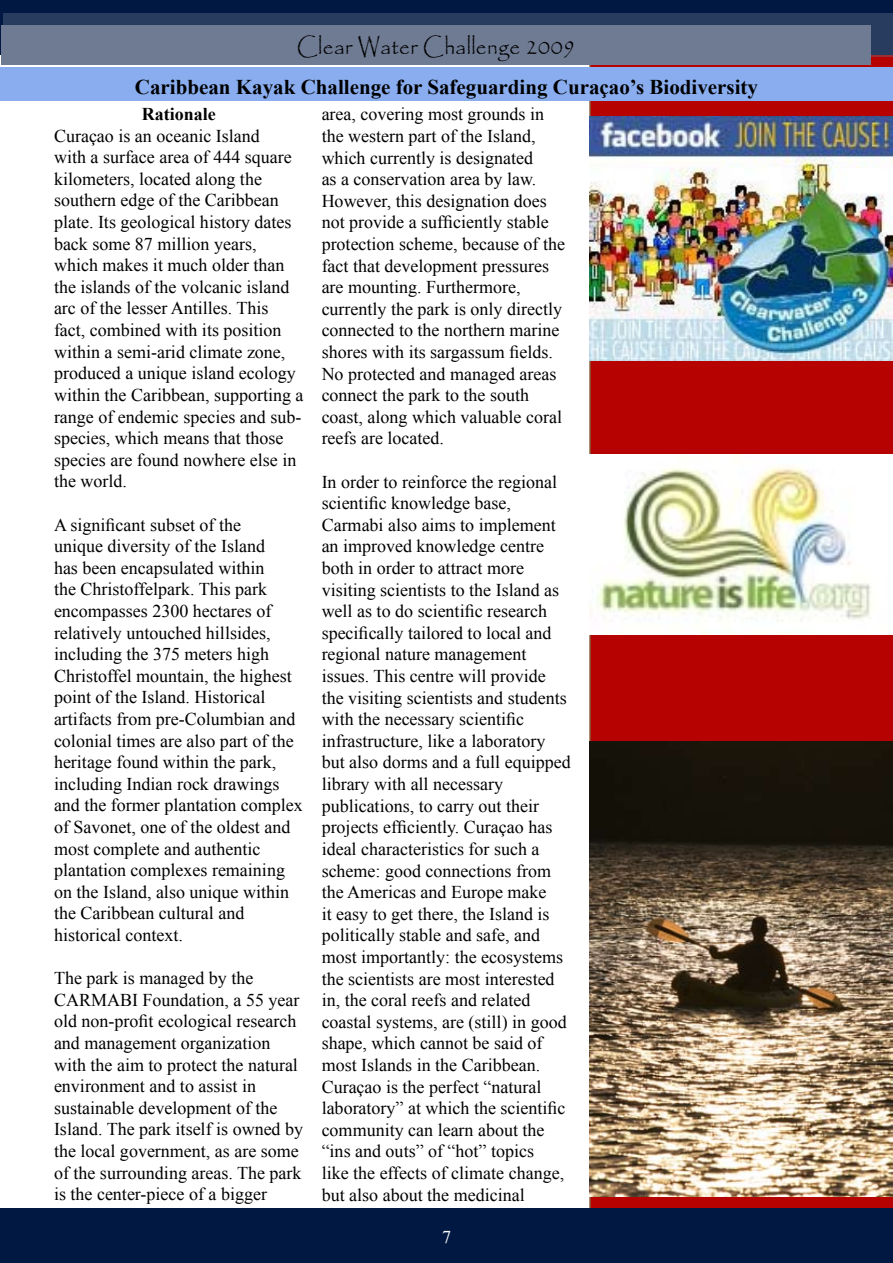
<style>
.page{position:relative;width:893px;height:1263px;background:#fff}
.page>*{position:absolute;margin:0;border:0;box-sizing:border-box;transform-origin:0 0}
.t1{font:23.1px "Papyrus";letter-spacing:.02em;color:#000;scale:.91 1}
.t2{font:700 21px "Times New Roman";color:#000}
.t3{font:18px/21.6px "Times New Roman";color:#000}
.t4{font:700 18px "Times New Roman";color:#000}
.t5{font:18px "Times New Roman";color:#fff}
</style>
<div class="page">
<div style="left:589px;top:57px;width:304px;height:1151px;background:#b60201"></div>
<div style="left:0;top:1208px;width:893px;height:55px;background:#001842"></div>
<div style="left:0;top:0;width:893px;height:55px;background:#001842"></div>
<div style="left:3px;top:14px;width:890px;height:43px;background:linear-gradient(to right,#283c5f,#283c5f)"></div>
<div style="left:2px;top:26px;width:868px;height:38px;background:#6e7b93"></div>
<div style="left:0;top:67px;width:893px;height:33px;background:#89adef"></div>
<img style="left:589px;top:116px;width:304px;height:244px">
<img style="left:589px;top:454px;width:304px;height:180px">
<img style="left:589px;top:741px;width:304px;height:456px">
<p class="t1" style="left:297px;top:32px;width:307px">Clear Water Challenge 2009</p>
<p class="t2" style="left:135px;top:73px;width:625px">Caribbean Kayak Challenge for Safeguarding Curaçao’s Biodiversity</p>
<p class="t4" style="left:142px;top:102px;width:75px">Rationale</p>
<p class="t3" style="left:54px;top:125px;width:251px">Curaçao is an oceanic Island<br>with a surface area of 444 square kilometers, located along the southern edge of the Caribbean plate. Its geological history dates back some 87 million years, which makes it much older than the islands of the volcanic island arc of the lesser Antilles. This fact, combined with its position within a semi-arid climate zone, produced a unique island ecology within the Caribbean, supporting a range of endemic species and sub&shy;species, which means that those species are found nowhere else in the world.</p>
<p class="t3" style="left:54px;top:513px;width:250px">A significant subset of the<br>unique diversity of the Island<br>has been encapsulated within<br>the Christoffelpark. This park encompasses 2300 hectares of relatively untouched hillsides, including the 375 meters high<br>Christoffel mountain, the highest point of the Island. Historical artifacts from pre-Columbian and colonial times are also part of the heritage found within the park, including Indian rock drawings and the former plantation complex of Savonet, one of the oldest and most complete and authentic plantation complexes remaining on the Island, also unique within the Caribbean cultural and historical context.</p>
<p class="t3" style="left:54px;top:967px;width:251px">The park is managed by the<br>CARMABI Foundation, a 55 year old non-profit ecological research and management organization with the aim to protect the natural environment and to assist in sustainable development of the<br>Island. The park itself is owned by the local government, as are some of the surrounding areas. The park is the center-piece of a bigger</p>
<p class="t3" style="left:322px;top:103px;width:245px">area, covering most grounds in the western part of the Island, which currently is designated<br>as a conservation area by law.<br>However, this designation does not provide a sufficiently stable protection scheme, because of the fact that development pressures are mounting. Furthermore, currently the park is only directly connected to the northern marine shores with its sargassum fields.<br>No protected and managed areas connect the park to the south coast, along which valuable coral reefs are located.</p>
<p class="t3" style="left:322px;top:470px;width:250px">In order to reinforce the regional scientific knowledge base,<br>Carmabi also aims to implement an improved knowledge centre both in order to attract more visiting scientists to the Island as well as to do scientific research specifically tailored to local and regional nature management issues. This centre will provide the visiting scientists and students with the necessary scientific infrastructure, like a laboratory but also dorms and a full equipped library with all necessary publications, to carry out their projects efficiently. Curaçao has ideal characteristics for such a scheme: good connections from the Americas and Europe make<br>it easy to get there, the Island is politically stable and safe, and most importantly: the ecosystems the scientists are most interested in, the coral reefs and related coastal systems, are (still) in good shape, which cannot be said of most Islands in the Caribbean.<br>Curaçao is the perfect “natural laboratory” at which the scientific community can learn about the “ins and outs” of “hot” topics<br>like the effects of climate change, but also about the medicinal</p>
<p class="t5" style="left:442px;top:1224px;width:10px">7</p>
</div>
